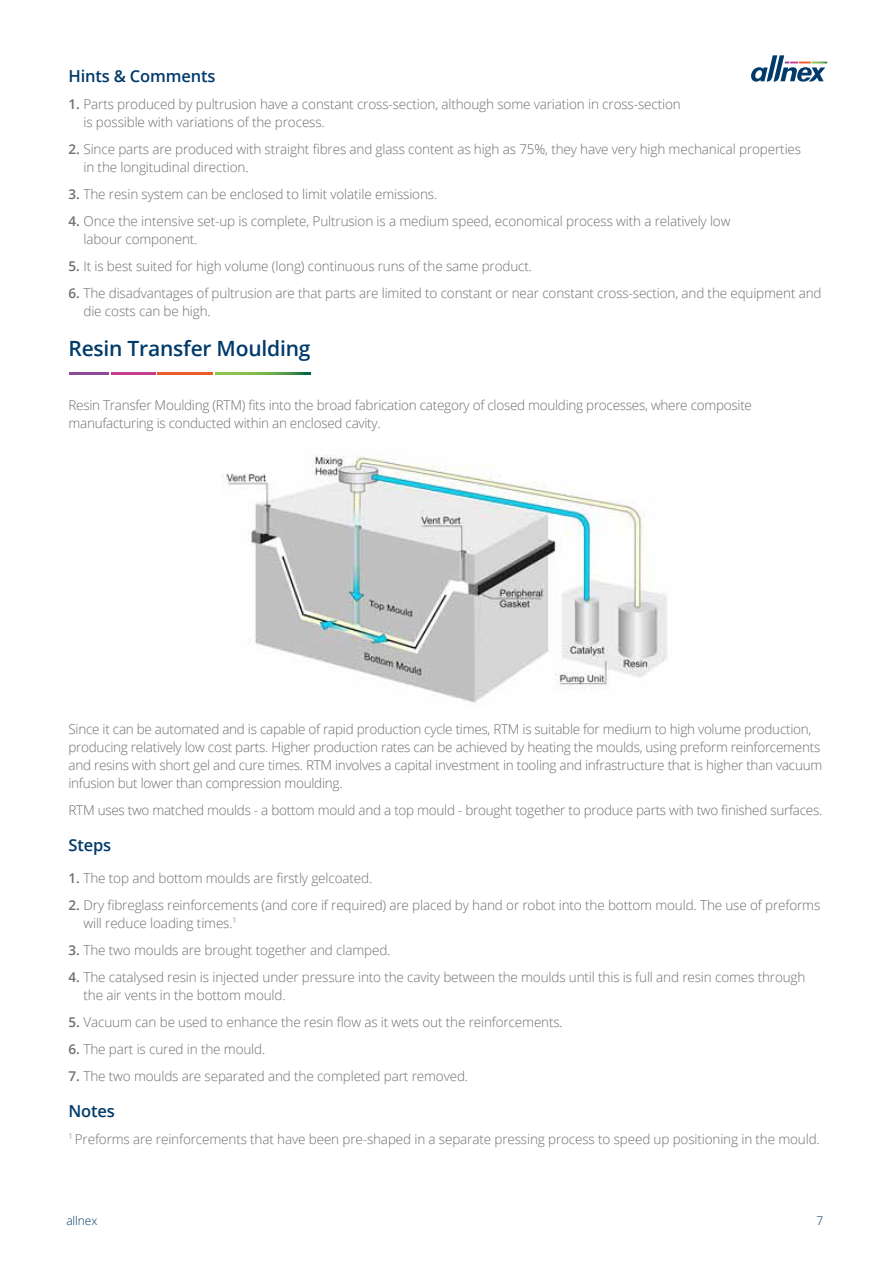
<style>
.page{position:relative;width:893px;height:1263px;background:#fff}
.page>*{position:absolute;margin:0;border:0;box-sizing:border-box;transform-origin:0 0}
.t1{font:600 21px "Open Sans";letter-spacing:-.01em;color:#003a6a}
.t2{font:600 16.5px "Open Sans";letter-spacing:-.01em;color:#003a6a}
.t3{font:300 13.5px/18px "Open Sans";letter-spacing:-.01em;color:#6d6e71}
.t4{font:300 12px "Open Sans";letter-spacing:-.005em;color:#003a6a}
.s1{font-weight:600}
</style>
<div class="page">
<svg style="left:751px;top:55px;width:76px;height:27px"></svg>
<hr style="left:70px;top:372px;width:39px;height:2px;background:#8f4899">
<hr style="left:111px;top:372px;width:44px;height:2px;background:#c33d92">
<hr style="left:158px;top:372px;width:55px;height:2px;background:#ea5a2a">
<svg style="left:215px;top:372px;width:91px;height:2px"></svg>
<img style="left:222px;top:455px;width:445px;height:248px">
<p class="t2" style="left:68px;top:64px;width:148px">Hints &amp; Comments</p>
<p class="t3" style="left:83px;top:94px;width:599px;text-indent:-15px"><span class="s1">1.</span> Parts produced by pultrusion have a constant cross-section, although some variation in cross-section is possible with variations of the process.</p>
<p class="t3" style="left:83px;top:139px;width:719px;text-indent:-15px"><span class="s1">2.</span> Since parts are produced with straight fibres and glass content as high as 75%, they have very high mechanical properties in the longitudinal direction.</p>
<p class="t3" style="left:68px;top:184px;width:370px"><span class="s1">3.</span> The resin system can be enclosed to limit volatile emissions.</p>
<p class="t3" style="left:83px;top:211px;width:648px;text-indent:-15px"><span class="s1">4.</span> Once the intensive set-up is complete, Pultrusion is a medium speed, economical process with a relatively low labour component.</p>
<p class="t3" style="left:68px;top:256px;width:465px"><span class="s1">5.</span> It is best suited for high volume (long) continuous runs of the same product.</p>
<p class="t3" style="left:83px;top:283px;width:740px;text-indent:-15px"><span class="s1">6.</span> The disadvantages of pultrusion are that parts are limited to constant or near constant cross-section, and the equipment and die costs can be high.</p>
<h1 class="t1" style="left:68px;top:334px;width:244px">Resin Transfer Moulding</h1>
<p class="t3" style="left:68px;top:396px;width:685px">Resin Transfer Moulding (RTM) fits into the broad fabrication category of closed moulding processes, where composite manufacturing is conducted within an enclosed cavity.</p>
<p class="t3" style="left:68px;top:720px;width:755px">Since it can be automated and is capable of rapid production cycle times, RTM is suitable for medium to high volume production, producing relatively low cost parts. Higher production rates can be achieved by heating the moulds, using preform reinforcements and resins with short gel and cure times. RTM involves a capital investment in tooling and infrastructure that is higher than vacuum infusion but lower than compression moulding.</p>
<p class="t3" style="left:68px;top:801px;width:755px">RTM uses two matched moulds - a bottom mould and a top mould - brought together to produce parts with two finished surfaces.</p>
<p class="t2" style="left:68px;top:834px;width:44px">Steps</p>
<p class="t3" style="left:68px;top:868px;width:305px"><span class="s1">1.</span> The top and bottom moulds are firstly gelcoated.</p>
<p class="t3" style="left:83px;top:895px;width:738px;text-indent:-15px"><span class="s1">2.</span> Dry fibreglass reinforcements (and core if required) are placed by hand or robot into the bottom mould. The use of preforms will reduce loading times.<sup>1</sup></p>
<p class="t3" style="left:68px;top:940px;width:324px"><span class="s1">3.</span> The two moulds are brought together and clamped.</p>
<p class="t3" style="left:83px;top:967px;width:723px;text-indent:-15px"><span class="s1">4.</span> The catalysed resin is injected under pressure into the cavity between the moulds until this is full and resin comes through the air vents in the bottom mould.</p>
<p class="t3" style="left:68px;top:1012px;width:496px"><span class="s1">5.</span> Vacuum can be used to enhance the resin flow as it wets out the reinforcements.</p>
<p class="t3" style="left:68px;top:1039px;width:198px"><span class="s1">6.</span> The part is cured in the mould.</p>
<p class="t3" style="left:68px;top:1066px;width:401px"><span class="s1">7.</span> The two moulds are separated and the completed part removed.</p>
<p class="t2" style="left:68px;top:1099px;width:48px">Notes</p>
<p class="t3" style="left:68px;top:1129px;width:753px"><sup>1</sup> Preforms are reinforcements that have been pre-shaped in a separate pressing process to speed up positioning in the mould.</p>
<p class="t4" style="left:66px;top:1212px;width:33px">allnex</p>
<p class="t4" style="left:816px;top:1212px;width:8px">7</p>
</div>
